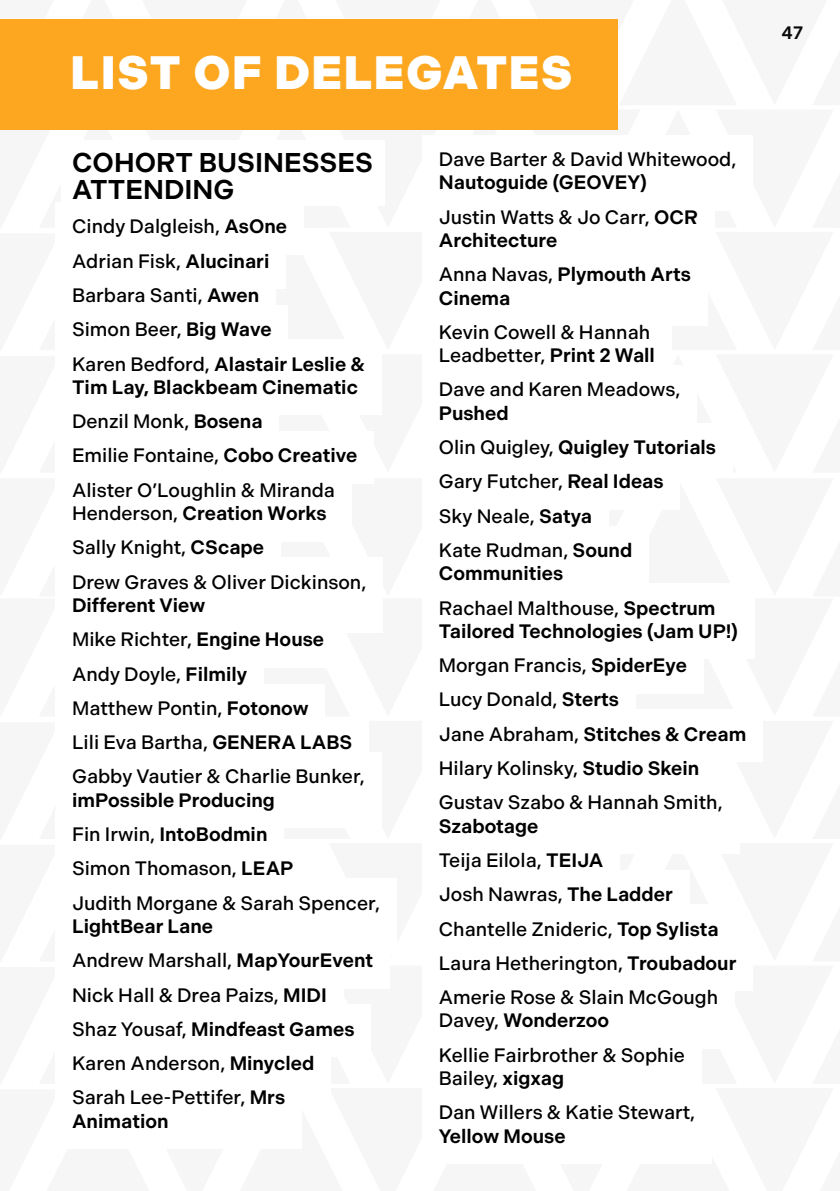
<style>
.page{position:relative;width:840px;height:1191px;background:#fff}
.page>*{position:absolute;margin:0;border:0;box-sizing:border-box;transform-origin:0 0}
.t1{font:900 46.8px "Indivisible";letter-spacing:.03em;color:#fff}
.t2{font:600 27.2px/27.2px "Indivisible";color:#000}
.t3{font:500 19.4px/34.2px "Indivisible";color:#000}
.t4{font:600 19.4px/34.2px "Indivisible";color:#000}
.t5{font:600 18px "Indivisible";color:#000}
.s1{font-weight:600}
.s2{font-weight:500}
</style>
<div class="page">
<div style="left:0;top:19px;width:617px;height:111px;background:#fca71f"></div>
<h1 class="t1" style="left:71px;top:45px;width:503px">LIST OF DELEGATES</h1>
<h2 class="t2" style="left:72px;top:149px;width:302px">COHORT BUSINESSES<br>ATTENDING</h2>
<p class="t3" style="left:72px;top:210px;width:294px">Cindy Dalgleish, <span class="s1">AsOne<br></span>Adrian Fisk, <span class="s1">Alucinari<br></span>Barbara Santi, <span class="s1">Awen<br></span>Simon Beer, <span class="s1">Big Wave<br></span>Karen Bedford, <span class="s1">Alastair Leslie &amp;</span></p>
<p class="t3" style="left:72px;top:370px;width:287px"><span class="s1">Tim Lay, Blackbeam Cinematic<br></span>Denzil Monk, <span class="s1">Bosena<br></span>Emilie Fontaine, <span class="s1">Cobo Creative<br></span>Alister O’Loughlin &amp; Miranda</p>
<p class="t3" style="left:72px;top:496px;width:296px">Henderson, <span class="s1">Creation Works<br></span>Sally Knight, <span class="s1">CScape<br></span>Drew Graves &amp; Oliver Dickinson,</p>
<p class="t3" style="left:72px;top:588px;width:294px"><span class="s1">Different View<br></span>Mike Richter, <span class="s1">Engine House<br></span>Andy Doyle, <span class="s1">Filmily<br></span>Matthew Pontin, <span class="s1">Fotonow<br></span>Lili Eva Bartha, <span class="s1">GENERA LABS<br></span>Gabby Vautier &amp; Charlie Bunker,</p>
<p class="t3" style="left:72px;top:783px;width:309px"><span class="s1">imPossible Producing<br></span>Fin Irwin, <span class="s1">IntoBodmin<br></span>Simon Thomason, <span class="s1">LEAP<br></span>Judith Morgane &amp; Sarah Spencer,</p>
<p class="t3" style="left:72px;top:909px;width:302px"><span class="s1">LightBear Lane<br></span>Andrew Marshall, <span class="s1">MapYourEvent<br></span>Nick Hall &amp; Drea Paizs, <span class="s1">MIDI<br></span>Shaz Yousaf, <span class="s1">Mindfeast Games<br></span>Karen Anderson, <span class="s1">Minycled<br></span>Sarah Lee-Pettifer, <span class="s1">Mrs</span></p>
<p class="t4" style="left:72px;top:1104px;width:98px">Animation</p>
<p class="t3" style="left:438px;top:142px;width:299px">Dave Barter &amp; David Whitewood,</p>
<p class="t4" style="left:438px;top:166px;width:260px">Nautoguide (GEOVEY)<br><span class="s2">Justin Watts &amp; Jo Carr,</span> OCR</p>
<p class="t4" style="left:438px;top:223px;width:253px">Architecture<br><span class="s2">Anna Navas,</span> Plymouth Arts</p>
<p class="t4" style="left:438px;top:281px;width:73px">Cinema</p>
<p class="t3" style="left:438px;top:321px;width:217px;line-height:23.2px">Kevin Cowell &amp; Hannah<br>Leadbetter, <span class="s1">Print 2 Wall</span></p>
<p class="t3" style="left:438px;top:373px;width:243px">Dave and Karen Meadows,</p>
<p class="t3" style="left:438px;top:396px;width:278px"><span class="s1">Pushed<br></span>Olin Quigley, <span class="s1">Quigley Tutorials<br></span>Gary Futcher, <span class="s1">Real Ideas<br></span>Sky Neale, <span class="s1">Satya<br></span>Kate Rudman, <span class="s1">Sound</span></p>
<p class="t4" style="left:438px;top:556px;width:278px">Communities<br><span class="s2">Rachael Malthouse,</span> Spectrum</p>
<p class="t3" style="left:438px;top:614px;width:309px"><span class="s1">Tailored Technologies (Jam UP!)<br></span>Morgan Francis, <span class="s1">SpiderEye<br></span>Lucy Donald, <span class="s1">Sterts<br></span>Jane Abraham, <span class="s1">Stitches &amp; Cream<br></span>Hilary Kolinsky, <span class="s1">Studio Skein<br></span>Gustav Szabo &amp; Hannah Smith,</p>
<p class="t3" style="left:438px;top:809px;width:299px"><span class="s1">Szabotage<br></span>Teija Eilola, <span class="s1">TEIJA<br></span>Josh Nawras, <span class="s1">The Ladder<br></span>Chantelle Znideric, <span class="s1">Top Sylista<br></span>Laura Hetherington, <span class="s1">Troubadour<br></span>Amerie Rose &amp; Slain McGough</p>
<p class="t3" style="left:438px;top:1003px;width:247px">Davey, <span class="s1">Wonderzoo<br></span>Kellie Fairbrother &amp; Sophie</p>
<p class="t3" style="left:438px;top:1061px;width:258px">Bailey, <span class="s1">xigxag<br></span>Dan Willers &amp; Katie Stewart,</p>
<p class="t4" style="left:438px;top:1119px;width:128px">Yellow Mouse</p>
<p class="t5" style="left:781px;top:22px;width:23px">47</p>
</div>
